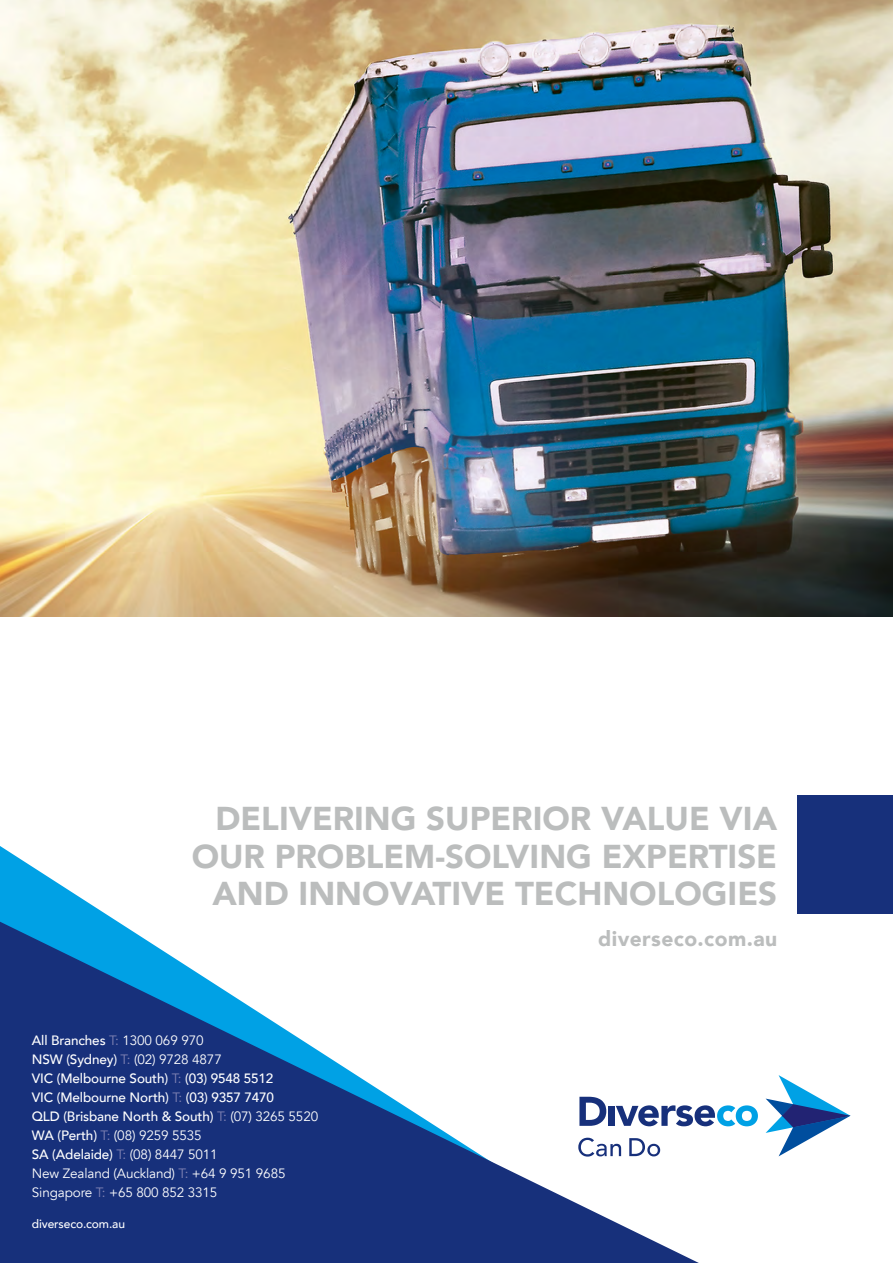
<style>
.page{position:relative;width:893px;height:1263px;background:#fff}
.page>*{position:absolute;margin:0;border:0;box-sizing:border-box;transform-origin:0 0}
.t1{font:900 33px/37.5px "Avenir";color:#bbbdbd;text-align:right}
.t2{font:900 21px "Avenir";letter-spacing:.02em;color:#bbbdbd}
.t3{font:500 13.5px/18.9px "Avenir";letter-spacing:-.01em;color:#fff}
.t4{font:500 12px "Avenir";letter-spacing:-.01em;color:#fff}
.s1{font-weight:400;color:#8284b4}
.s2{font-weight:400}
</style>
<div class="page">
<svg style="left:766px;top:1075px;width:84px;height:81px"></svg>
<svg style="left:699px;top:1105px;width:59px;height:21px"></svg>
<div style="left:797px;top:795px;width:96px;height:119px;background:#17307b"></div>
<svg style="left:0;top:846px;width:118px;height:76px"></svg>
<svg style="left:0;top:922px;width:699px;height:341px;fill:#17307b"></svg>
<img style="left:0;top:0;width:893px;height:617px">
<h1 class="t1" style="left:192px;top:799px;width:587px">DELIVERING SUPERIOR VALUE VIA<br>OUR PROBLEM-SOLVING EXPERTISE<br>AND INNOVATIVE TECHNOLOGIES</h1>
<p class="t3" style="left:32px;top:1030px;width:288px">All Branches <span class="s1">T:</span> <span class="s2">1300 069 970<br></span>NSW (Sydney) <span class="s1">T:</span> <span class="s2">(02) 9728 4877<br></span>VIC (Melbourne South) <span class="s1">T:</span> (03) 9548 5512<br>VIC (Melbourne North) <span class="s1">T:</span> (03) 9357 7470<br>QLD (Brisbane North &amp; South) <span class="s1">T:</span> <span class="s2">(07) 3265 5520<br></span>WA (Perth) <span class="s1">T:</span> <span class="s2">(08) 9259 5535<br></span>SA (Adelaide) <span class="s1">T:</span> <span class="s2">(08) 8447 5011<br>New Zealand (Auckland)</span> <span class="s1">T:</span> <span class="s2">+64 9 951 9685<br>Singapore</span> <span class="s1">T:</span> <span class="s2">+65 800 852 3315</span></p>
<p class="t4" style="left:32px;top:1214px;width:95px">diverseco.com.au</p>
<h2 class="t2" style="left:598px;top:920px;width:180px">diverseco.com.au</h2>
</div>
